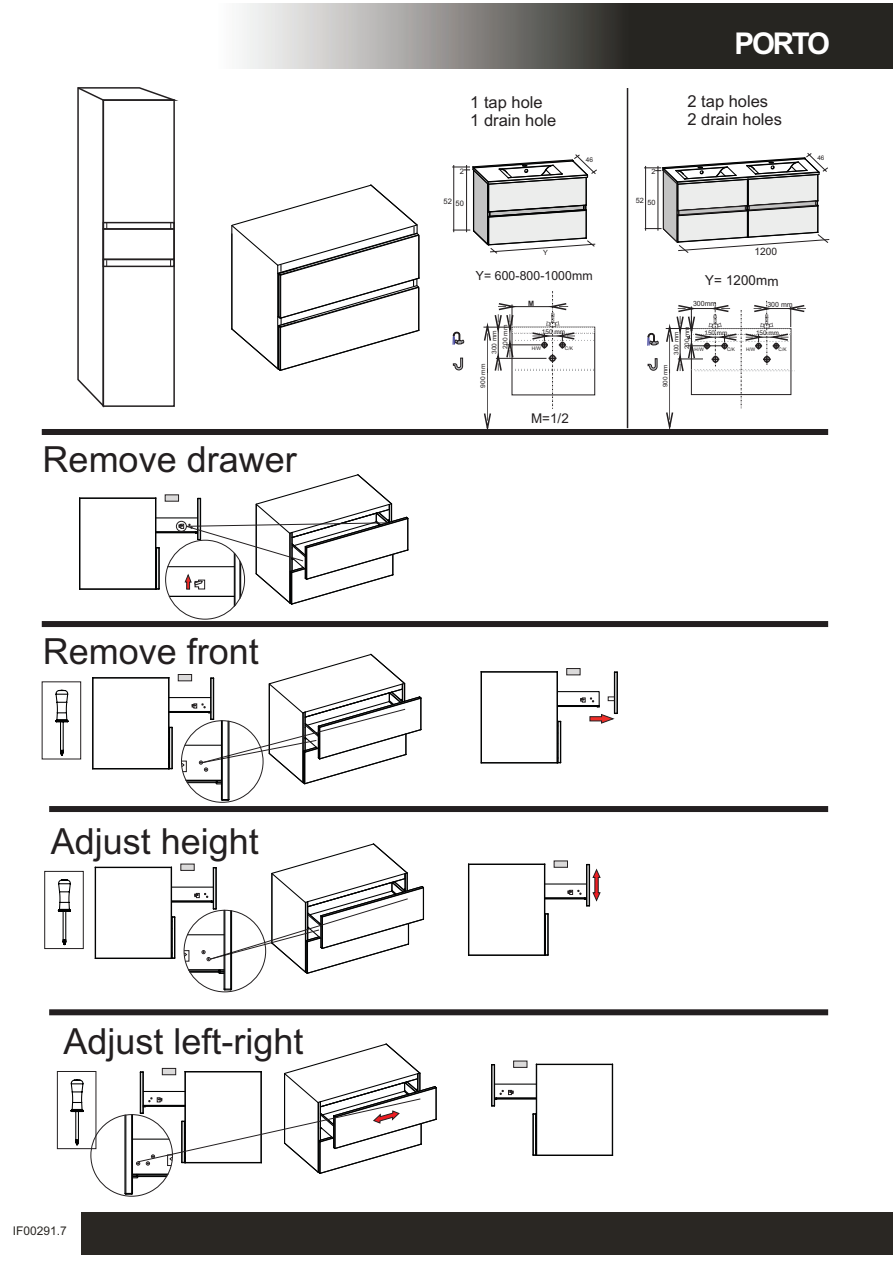
<style>
.page{position:relative;width:893px;height:1263px;background:#fff}
.page>*{position:absolute;margin:0;border:0;box-sizing:border-box;transform-origin:0 0}
.t1{font:36px "Arial";color:#231f20}
.t2{font:700 30px "Arial";letter-spacing:-.075em;color:#fff}
.t3{font:16.5px/18.5px "Arial";color:#231f20}
.t4{font:13.8px "Arial";color:#231f20}
.t5{font:13.35px "Arial";color:#231f20}
.t6{font:12.6px "Arial";color:#231f20}
.t7{font:12px "Arial";color:#2a2723}
.t8{font:10.2px "Arial";color:#231f20}
.t9{font:7.65px "Arial";color:#231f20}
.t10{font:7.35px "Arial";color:#231f20}
.t11{font:700 7.35px "Arial";color:#231f20}
.t12{font:7.2px "Arial";color:#231f20}
.t13{font:7.05px "Arial";color:#231f20}
.t14{font:6.6px "Arial";color:#231f20}
.t15{font:6.45px "Arial";color:#231f20}
.t16{font:6.3px "Arial";color:#231f20}
.t17{font:4.95px "Arial";color:#231f20}
.t18{font:4.8px "Arial";color:#231f20}
</style>
<div class="page">
<hr style="left:79px;top:498px;width:1px;height:91px;background:#010202">
<hr style="left:80px;top:498px;width:76px;height:1px;background:#010202">
<hr style="left:80px;top:497px;width:76px;height:1px;background:#010202">
<hr style="left:80px;top:589px;width:76px;height:1px;background:#010202">
<hr style="left:80px;top:588px;width:76px;height:1px;background:#010202">
<svg style="left:154px;top:474px;width:255px;height:146px"></svg>
<img style="left:242px;top:4px;width:650px;height:65px">
<div style="left:81px;top:1212px;width:812px;height:43px;background:#2a2723"></div>
<hr style="left:92px;top:678px;width:1px;height:90px;background:#010202">
<hr style="left:93px;top:677px;width:76px;height:1px;background:#010202">
<hr style="left:93px;top:768px;width:76px;height:1px;background:#010202">
<svg style="left:167px;top:653px;width:255px;height:150px"></svg>
<hr style="left:481px;top:672px;width:1px;height:91px;background:#010202">
<hr style="left:557px;top:672px;width:1px;height:91px;background:#010202">
<hr style="left:481px;top:671px;width:76px;height:1px;background:#010202">
<hr style="left:481px;top:762px;width:76px;height:1px;background:#010202">
<hr style="left:614px;top:672px;width:1px;height:41px;background:#010202">
<hr style="left:616px;top:672px;width:2px;height:41px;background:#010202">
<hr style="left:560px;top:722px;width:1px;height:40px;background:#010202">
<hr style="left:557px;top:722px;width:2px;height:40px;background:#010202">
<svg style="left:556px;top:751px;width:6px;height:13px"></svg>
<svg style="left:566px;top:668px;width:15px;height:8px"></svg>
<svg style="left:55px;top:689px;width:14px;height:67px"></svg>
<div style="left:42px;top:681px;width:39px;height:78px;border:1px solid #231f20"></div>
<svg style="left:556px;top:690px;width:62px;height:44px"></svg>
<svg style="left:70px;top:1079px;width:14px;height:67px"></svg>
<div style="left:57px;top:1071px;width:39px;height:78px;border:1px solid #231f20"></div>
<hr style="left:612px;top:1064px;width:1px;height:91px;background:#010202">
<hr style="left:536px;top:1064px;width:1px;height:91px;background:#010202">
<hr style="left:536px;top:1064px;width:77px;height:1px;background:#010202">
<hr style="left:536px;top:1155px;width:77px;height:1px;background:#010202">
<hr style="left:537px;top:1154px;width:75px;height:2px;background:#010202">
<hr style="left:494px;top:1065px;width:1px;height:41px;background:#010202">
<hr style="left:491px;top:1065px;width:1px;height:41px;background:#010202">
<hr style="left:495px;top:1083px;width:41px;height:2px;background:#010202">
<hr style="left:495px;top:1098px;width:41px;height:1px;background:#010202">
<hr style="left:495px;top:1097px;width:41px;height:1px;background:#010202">
<hr style="left:532px;top:1114px;width:1px;height:41px;background:#010202">
<hr style="left:533px;top:1114px;width:1px;height:41px;background:#010202">
<hr style="left:535px;top:1114px;width:1px;height:41px;background:#010202">
<svg style="left:532px;top:1143px;width:6px;height:13px"></svg>
<svg style="left:532px;top:1113px;width:4px;height:6px"></svg>
<svg style="left:513px;top:1060px;width:15px;height:8px"></svg>
<svg style="left:491px;top:1089px;width:23px;height:18px"></svg>
<div style="left:42px;top:621px;width:786px;height:6px;background:#231f20"></div>
<div style="left:49px;top:806px;width:779px;height:6px;background:#231f20"></div>
<svg style="left:231px;top:184px;width:189px;height:187px"></svg>
<svg style="left:77px;top:87px;width:99px;height:321px"></svg>
<div style="left:42px;top:429px;width:786px;height:6px;background:#231f20"></div>
<hr style="left:627px;top:88px;width:1px;height:340px;background:#231f20">
<svg style="left:453px;top:331px;width:11px;height:13px"></svg>
<svg style="left:453px;top:358px;width:10px;height:12px"></svg>
<svg style="left:483px;top:291px;width:112px;height:138px"></svg>
<svg style="left:647px;top:332px;width:11px;height:13px"></svg>
<svg style="left:648px;top:358px;width:9px;height:13px"></svg>
<svg style="left:452px;top:154px;width:145px;height:100px"></svg>
<svg style="left:644px;top:153px;width:186px;height:100px"></svg>
<svg style="left:666px;top:301px;width:140px;height:128px"></svg>
<hr style="left:95px;top:867px;width:1px;height:91px;background:#010202">
<hr style="left:95px;top:867px;width:77px;height:1px;background:#010202">
<hr style="left:95px;top:958px;width:77px;height:1px;background:#010202">
<hr style="left:96px;top:957px;width:75px;height:2px;background:#010202">
<svg style="left:170px;top:843px;width:255px;height:150px"></svg>
<svg style="left:57px;top:879px;width:14px;height:67px"></svg>
<div style="left:44px;top:871px;width:40px;height:78px;border:1px solid #231f20"></div>
<hr style="left:468px;top:864px;width:1px;height:91px;background:#010202">
<hr style="left:544px;top:864px;width:1px;height:91px;background:#010202">
<hr style="left:468px;top:863px;width:77px;height:2px;background:#010202">
<hr style="left:468px;top:955px;width:77px;height:1px;background:#010202">
<hr style="left:469px;top:954px;width:75px;height:1px;background:#010202">
<hr style="left:545px;top:883px;width:42px;height:1px;background:#010202">
<hr style="left:545px;top:898px;width:42px;height:1px;background:#010202">
<hr style="left:545px;top:897px;width:42px;height:1px;background:#010202">
<hr style="left:548px;top:914px;width:1px;height:41px;background:#010202">
<hr style="left:547px;top:914px;width:1px;height:41px;background:#010202">
<hr style="left:545px;top:914px;width:1px;height:41px;background:#010202">
<svg style="left:543px;top:943px;width:6px;height:13px"></svg>
<svg style="left:545px;top:913px;width:4px;height:6px"></svg>
<svg style="left:553px;top:860px;width:48px;height:47px"></svg>
<div style="left:49px;top:1009px;width:779px;height:6px;background:#231f20"></div>
<svg style="left:90px;top:1043px;width:347px;height:154px"></svg>
<p class="t1" style="left:43px;top:446px;width:256px">Remove drawer</p>
<p class="t1" style="left:43px;top:637px;width:218px">Remove front</p>
<p class="t1" style="left:51px;top:827px;width:210px">Adjust height</p>
<p class="t1" style="left:63px;top:1028px;width:242px">Adjust left-right</p>
<p class="t7" style="left:13px;top:1226px;width:56px">IF00291.7</p>
<p class="t2" style="left:735px;top:32px;width:97px">PORTO</p>
<p class="t3" style="left:470px;top:95px;width:88px">1 tap hole<br>1 drain hole</p>
<p class="t3" style="left:687px;top:94px;width:96px">2 tap holes<br>2 drain holes</p>
<p class="t14" style="left:586px;top:157px;width:9px">46</p>
<p class="t16" style="left:817px;top:155px;width:9px">46</p>
<p class="t9" style="left:460px;top:168px;width:6px">2</p>
<p class="t10" style="left:651px;top:169px;width:6px">2</p>
<p class="t9" style="left:443px;top:198px;width:10px">52</p>
<p class="t9" style="left:456px;top:200px;width:10px">50</p>
<p class="t10" style="left:636px;top:198px;width:10px">52</p>
<p class="t10" style="left:647px;top:200px;width:10px">50</p>
<p class="t13" style="left:543px;top:250px;width:6px">Y</p>
<p class="t8" style="left:754px;top:248px;width:24px">1200</p>
<p class="t6" style="left:476px;top:271px;width:119px">Y= 600-800-1000mm</p>
<p class="t4" style="left:705px;top:275px;width:75px">Y= 1200mm</p>
<p class="t11" style="left:528px;top:300px;width:8px">M</p>
<p class="t12" style="left:693px;top:301px;width:25px">300mm</p>
<p class="t12" style="left:767px;top:302px;width:27px">300 mm</p>
<p class="t15" style="left:503px;top:349px;width:25px;rotate:-90deg">200 mm</p>
<p class="t15" style="left:492px;top:354px;width:25px;rotate:-90deg">300 mm</p>
<p class="t14" style="left:542px;top:329px;width:25px">150 mm</p>
<p class="t17" style="left:532px;top:347px;width:11px">H/W</p>
<p class="t17" style="left:565px;top:346px;width:10px">C/K</p>
<p class="t16" style="left:685px;top:349px;width:25px;rotate:-90deg">200 mm</p>
<p class="t15" style="left:705px;top:330px;width:24px">150 mm</p>
<p class="t16" style="left:674px;top:355px;width:25px;rotate:-90deg">300 mm</p>
<p class="t18" style="left:695px;top:348px;width:11px">H/W</p>
<p class="t18" style="left:727px;top:347px;width:9px">C/K</p>
<p class="t15" style="left:756px;top:330px;width:24px">150 mm</p>
<p class="t18" style="left:746px;top:348px;width:11px">H/W</p>
<p class="t18" style="left:779px;top:347px;width:9px">C/K</p>
<p class="t15" style="left:481px;top:387px;width:25px;rotate:-90deg">900 mm</p>
<p class="t16" style="left:663px;top:387px;width:25px;rotate:-90deg">900 mm</p>
<p class="t5" style="left:531px;top:413px;width:39px">M=1/2</p>
</div>
